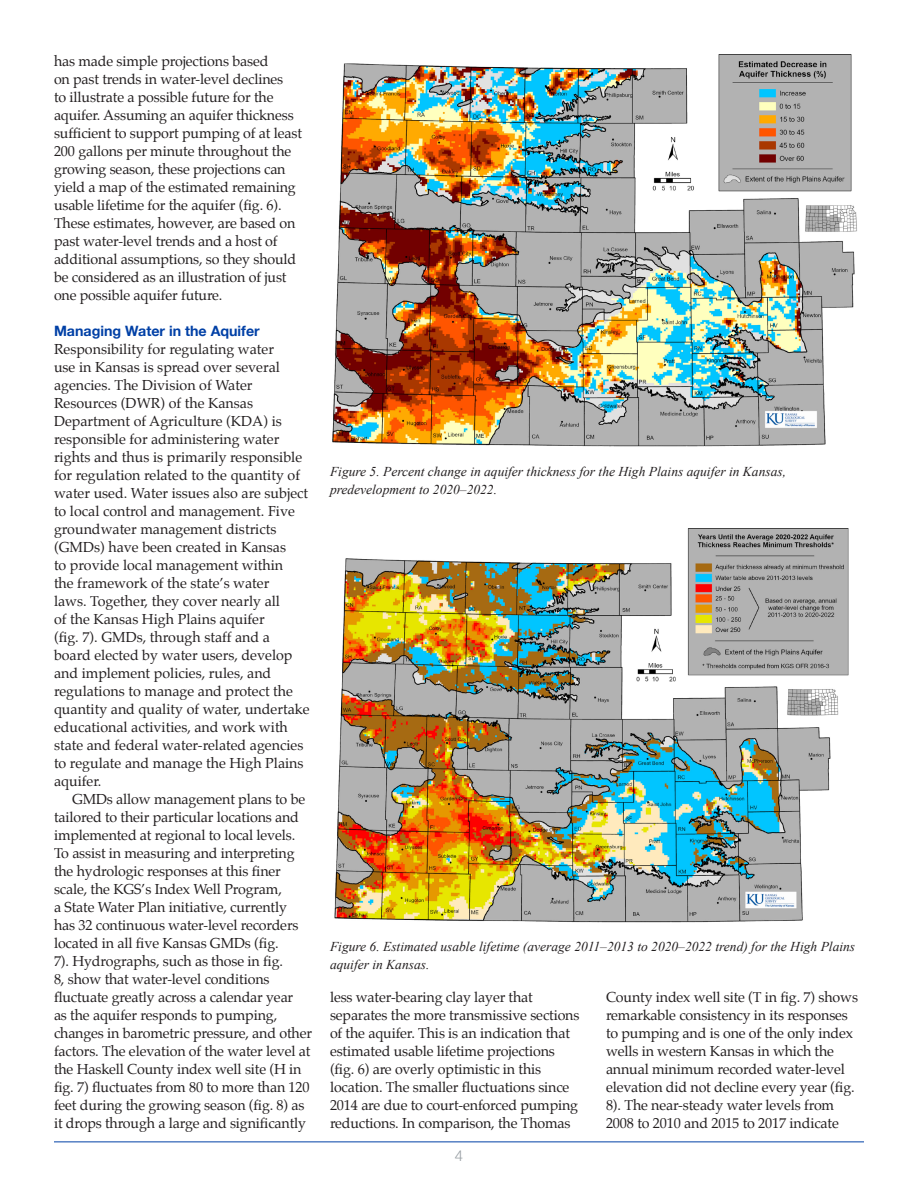
<style>
.page{position:relative;width:918px;height:1188px;background:#fff}
.page>*{position:absolute;margin:0;border:0;box-sizing:border-box;transform-origin:0 0}
.t1{font:300 15px "Helvetica Neue";color:#959ca1}
.PIC_Body_Copy{font:14.25px/18px "Palatino";letter-spacing:-.01em;color:#231f20}
.PIC_Body_First_Graph{font:14.25px/18px "Palatino";color:#231f20}
.PIC_Header{font:700 14.25px "Helvetica Neue";color:#0040a6}
.PIC_Caption{font:italic 13.5px/18px "Times New Roman";color:#231f20}
</style>
<div class="page">
<hr style="left:54px;top:1142px;width:810px;height:1px;background:#0040a6">
<img style="left:332px;top:54px;width:525px;height:393px">
<img style="left:334px;top:528px;width:515px;height:395px">
<p class="PIC_Body_Copy" style="left:54px;top:52px;width:250px">has made simple projections based<br>on past trends in water-level declines<br>to illustrate a possible future for the aquifer. Assuming an aquifer thickness sufficient to support pumping of at least 200 gallons per minute throughout the growing season, these projections can yield a map of the estimated remaining usable lifetime for the aquifer (fig. 6).<br>These estimates, however, are based on past water-level trends and a host of additional assumptions, so they should be considered as an illustration of just one possible aquifer future.</p>
<p class="PIC_Header" style="left:54px;top:319px;width:207px">Managing Water in the Aquifer</p>
<p class="PIC_Body_First_Graph" style="left:54px;top:340px;width:257px">Responsibility for regulating water<br>use in Kansas is spread over several agencies. The Division of Water Resources (DWR) of the Kansas Department of Agriculture (KDA) is responsible for administering water rights and thus is primarily responsible for regulation related to the quantity of water used. Water issues also are subject to local control and management. Five groundwater management districts (GMDs) have been created in Kansas<br>to provide local management within<br>the framework of the state’s water<br>laws. Together, they cover nearly all<br>of the Kansas High Plains aquifer<br>(fig. 7). GMDs, through staff and a board elected by water users, develop and implement policies, rules, and regulations to manage and protect the quantity and quality of water, undertake educational activities, and work with state and federal water-related agencies to regulate and manage the High Plains aquifer.</p>
<p class="PIC_Body_Copy" style="left:54px;top:790px;width:259px;text-indent:18px">GMDs allow management plans to be tailored to their particular locations and implemented at regional to local levels.<br>To assist in measuring and interpreting the hydrologic responses at this finer scale, the KGS’s Index Well Program,<br>a State Water Plan initiative, currently<br>has 32 continuous water-level recorders located in all five Kansas GMDs (fig.<br>7). Hydrographs, such as those in fig.<br>8, show that water-level conditions fluctuate greatly across a calendar year<br>as the aquifer responds to pumping, changes in barometric pressure, and other factors. The elevation of the water level at the Haskell County index well site (H in fig. 7) fluctuates from 80 to more than 120 feet during the growing season (fig. 8) as it drops through a large and significantly</p>
<p class="PIC_Caption" style="left:330px;top:462px;width:458px">Figure 5. Percent change in aquifer thickness for the High Plains aquifer in Kansas, predevelopment to 2020–2022.</p>
<p class="PIC_Caption" style="left:330px;top:937px;width:527px">Figure 6. Estimated usable lifetime (average 2011–2013 to 2020–2022 trend) for the High Plains aquifer in Kansas.</p>
<p class="PIC_Body_Copy" style="left:330px;top:988px;width:251px">less water-bearing clay layer that separates the more transmissive sections of the aquifer. This is an indication that estimated usable lifetime projections (fig. 6) are overly optimistic in this location. The smaller fluctuations since 2014 are due to court-enforced pumping reductions. In comparison, the Thomas</p>
<p class="PIC_Body_Copy" style="left:606px;top:988px;width:254px">County index well site (T in fig. 7) shows remarkable consistency in its responses to pumping and is one of the only index wells in western Kansas in which the annual minimum recorded water-level elevation did not decline every year (fig.<br>8). The near-steady water levels from 2008 to 2010 and 2015 to 2017 indicate</p>
<p class="t1" style="left:455px;top:1143px;width:10px">4</p>
</div>
